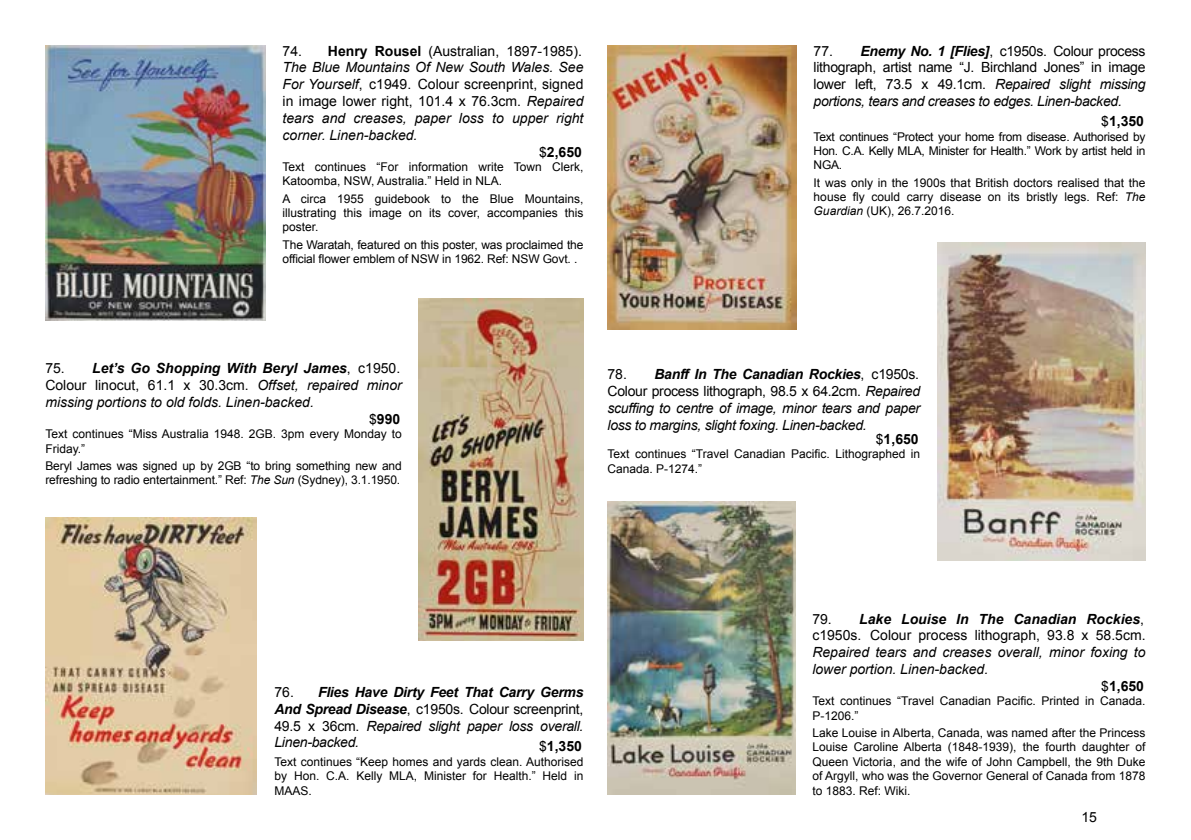
<style>
.page{position:relative;width:1191px;height:840px;background:#fff}
.page>*{position:absolute;margin:0;border:0;box-sizing:border-box;transform-origin:0 0}
.t1{font:italic 14px/16.8px "Arial";color:#000;text-align:justify}
.t2{font:14px/16.8px "Arial";color:#000;text-align:justify}
.t3{font:italic 700 14px/16.8px "Arial";letter-spacing:-.02em;color:#000;text-align:justify}
.t4{font:italic 700 14px/16.8px "Arial";color:#000}
.t5{font:700 14px "Arial";color:#000}
.t6{font:12px/14.4px "Arial";color:#000}
.s1{font-weight:700;font-style:normal}
.s2{font-style:normal}
.s3{font-style:italic}
.s4{font-weight:400}
.s5{font-weight:400;font-style:normal}
</style>
<div class="page">
<img style="left:937px;top:242px;width:208px;height:318px">
<img style="left:607px;top:45px;width:189px;height:284px">
<img style="left:45px;top:517px;width:212px;height:277px">
<img style="left:419px;top:299px;width:164px;height:341px">
<img style="left:45px;top:45px;width:220px;height:275px">
<img style="left:607px;top:501px;width:188px;height:293px">
<p class="t1" style="left:282px;top:42px;width:302px;text-indent:45px"><span class="s1">Henry Rousel</span> <span class="s2">(Australian, 1897-1985).<br></span>The Blue Mountains Of New South Wales. See For Yourself<span class="s2">,</span></p>
<p class="t2" style="left:282px;top:42px;width:21px">74.</p>
<p class="t2" style="left:369px;top:76px;width:44px">c1949.</p>
<p class="t2" style="left:418px;top:76px;width:167px">Colour screenprint, signed</p>
<p class="t2" style="left:282px;top:93px;width:302px">in image lower right, 101.4 x 76.3cm. <span class="s3">Repaired</span></p>
<p class="t1" style="left:282px;top:110px;width:302px">tears and creases, paper loss to upper right</p>
<p class="t1" style="left:282px;top:126px;width:136px">corner. Linen-backed.</p>
<p class="t5" style="left:539px;top:142px;width:44px"><span class="s4">$</span>2,650</p>
<p class="t6" style="left:282px;top:159px;width:302px">Text continues “For information write Town Clerk,<br>Katoomba, NSW, Australia.” Held in NLA.</p>
<p class="t6" style="left:282px;top:191px;width:302px;text-align:justify">A circa 1955 guidebook to the Blue Mountains, illustrating this image on its cover, accompanies this poster.</p>
<p class="t6" style="left:282px;top:237px;width:302px">The Waratah, featured on this poster, was proclaimed the official flower emblem of NSW in 1962. Ref: NSW Govt. .</p>
<p class="t2" style="left:813px;top:42px;width:333px;text-indent:240px">Colour process lithograph, artist name “J. Birchland Jones” in image lower left, 73.5 x 49.1cm. <span class="s3">Repaired slight missing portions, tears and creases to edges. Linen-backed.</span></p>
<p class="t5" style="left:1101px;top:111px;width:44px"><span class="s4">$</span>1,350</p>
<p class="t6" style="left:813px;top:129px;width:333px;text-align:justify">Text continues “Protect your home from disease. Authorised by Hon. C.A. Kelly MLA, Minister for Health.” Work by artist held in NGA.</p>
<p class="t6" style="left:813px;top:175px;width:333px;text-align:justify">It was only in the 1900s that British doctors realised that the house fly could carry disease on its bristly legs. Ref: <span class="s3">The Guardian</span> (UK), 26.7.2016.</p>
<p class="t2" style="left:813px;top:42px;width:21px">77.</p>
<p class="t3" style="left:860px;top:43px;width:134px">Enemy No. 1 [Flies]<span class="s5">,</span></p>
<p class="t2" style="left:999px;top:42px;width:49px">c1950s.</p>
<p class="t2" style="left:45px;top:360px;width:21px">75.</p>
<p class="t4" style="left:92px;top:360px;width:260px">Let’s Go Shopping With Beryl James<span class="s5">,</span></p>
<p class="t2" style="left:358px;top:360px;width:44px">c1950.</p>
<p class="t2" style="left:45px;top:376px;width:358px">Colour linocut, 61.1 x 30.3cm. <span class="s3">Offset, repaired minor</span></p>
<p class="t1" style="left:45px;top:394px;width:270px">missing portions to old folds. Linen-backed.</p>
<p class="t5" style="left:369px;top:409px;width:33px"><span class="s4">$</span>990</p>
<p class="t6" style="left:45px;top:426px;width:358px">Text continues “Miss Australia 1948. 2GB. 3pm every Monday to<br>Friday.”</p>
<p class="t6" style="left:45px;top:458px;width:358px">Beryl James was signed up by 2GB “to bring something new and refreshing to radio entertainment.” Ref: <span class="s3">The Sun</span> (Sydney), 3.1.1950.</p>
<p class="t2" style="left:607px;top:366px;width:21px">78.</p>
<p class="t3" style="left:654px;top:366px;width:212px">Banff In The Canadian Rockies<span class="s5">,</span></p>
<p class="t1" style="left:607px;top:366px;width:314px;text-indent:264px"><span class="s2">c1950s.<br>Colour process lithograph, 98.5 x 64.2cm.</span> Repaired scuffing to centre of image, minor tears and paper loss to margins, slight foxing. Linen-backed.</p>
<p class="t5" style="left:876px;top:429px;width:44px"><span class="s4">$</span>1,650</p>
<p class="t6" style="left:607px;top:446px;width:314px">Text continues “Travel Canadian Pacific. Lithographed in<br>Canada. P-1274.”</p>
<p class="t3" style="left:274px;top:683px;width:310px;text-indent:44px">Flies Have Dirty Feet That Carry Germs And Spread Disease<span class="s5">, c1950s. Colour screenprint, 49.5 x 36cm.</span> <span class="s4">Repaired slight paper loss overall.<br>Linen-backed.</span></p>
<p class="t2" style="left:274px;top:683px;width:21px">76.</p>
<p class="t5" style="left:539px;top:736px;width:44px"><span class="s4">$</span>1,350</p>
<p class="t6" style="left:274px;top:753px;width:310px;text-align:justify">Text continues “Keep homes and yards clean. Authorised by Hon. C.A. Kelly MLA, Minister for Health.” Held in MAAS.</p>
<p class="t4" style="left:812px;top:610px;width:333px;text-indent:47px">Lake Louise In The Canadian Rockies<span class="s5">, c1950s.</span></p>
<p class="t2" style="left:812px;top:609px;width:21px">79.</p>
<p class="t2" style="left:870px;top:626px;width:277px">Colour process lithograph, 93.8 x 58.5cm.</p>
<p class="t1" style="left:812px;top:643px;width:335px">Repaired tears and creases overall, minor foxing to</p>
<p class="t1" style="left:812px;top:660px;width:177px">lower portion. Linen-backed.</p>
<p class="t5" style="left:1101px;top:675px;width:44px"><span class="s4">$</span>1,650</p>
<p class="t6" style="left:812px;top:693px;width:335px">Text continues “Travel Canadian Pacific. Printed in Canada.<br>P-1206.”</p>
<p class="t6" style="left:812px;top:725px;width:335px;text-align:justify">Lake Louise in Alberta, Canada, was named after the Princess Louise Caroline Alberta (1848-1939), the fourth daughter of Queen Victoria, and the wife of John Campbell, the 9th Duke of Argyll, who was the Governor General of Canada from 1878 to 1883. Ref: Wiki.</p>
<p class="t2" style="left:1081px;top:808px;width:17px">15</p>
</div>
